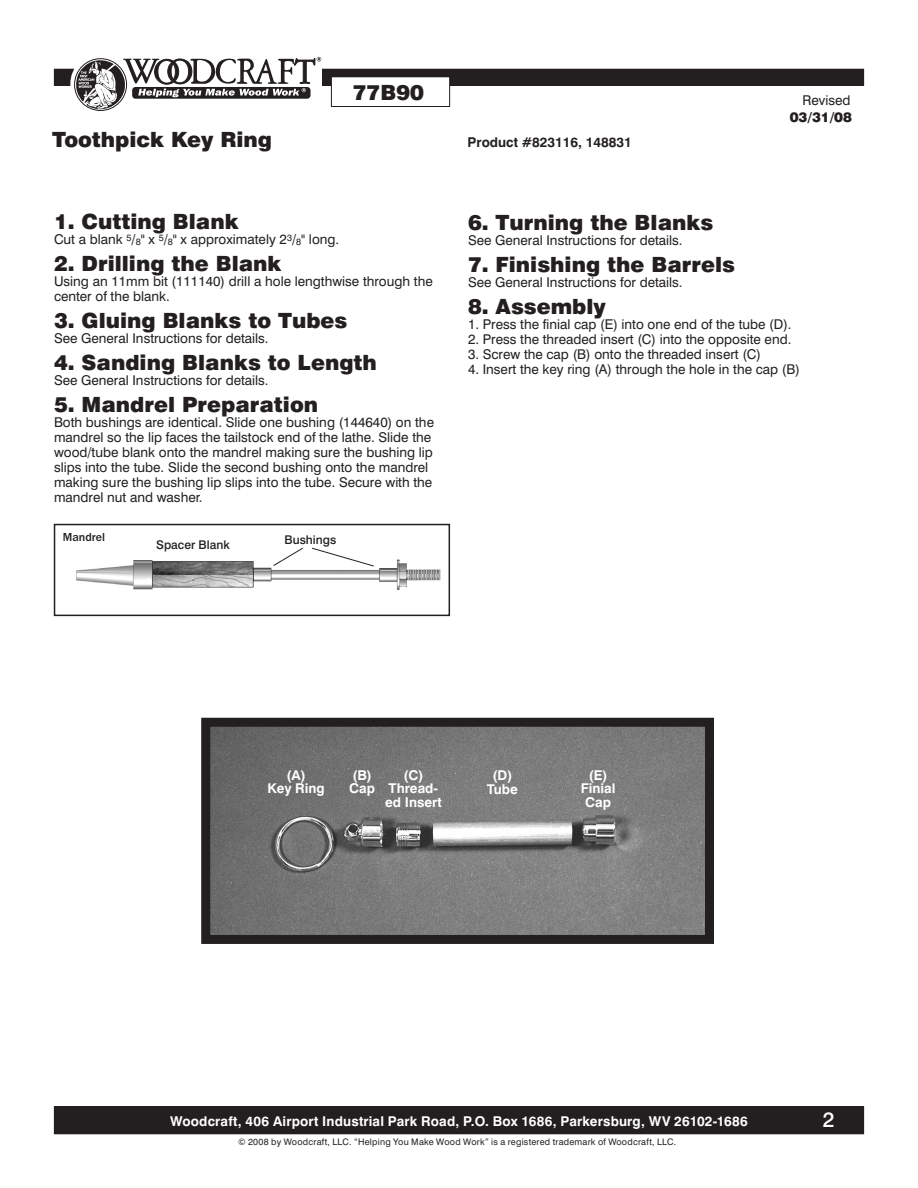
<style>
.page{position:relative;width:918px;height:1188px;background:#fff}
.page>*{position:absolute;margin:0;border:0;box-sizing:border-box;transform-origin:0 0}
.headline{font:900 21px "Swiss 721 BT";color:#231f20}
.headline-2{font:500 21px "Swiss 721 BT";color:#fff}
.Body_text{font:13.5px/15px "Swiss 721 BT";color:#231f20}
.call_out{font:700 13.5px/13.5px "Swiss 721 BT";letter-spacing:.01em;color:#fff}
.Body_text-2{font:700 13.5px "Swiss 721 BT";color:#231f20}
.Body_text-3{font:900 13.5px "Swiss 721 BT";color:#231f20}
.text{font:500 12px "Swiss 721 BT";color:#231f20}
.t1{font:12px "Franklin Gothic Mdm A";color:#231f20}
.Body_text-4{font:9px "Swiss 721 BT";letter-spacing:.025em;color:#231f20}
.s1{font-size:9.15px}
</style>
<div class="page">
<div style="left:54px;top:69px;width:810px;height:16px;background:#231f20"></div>
<div style="left:54px;top:69px;width:810px;height:17px;border:1px solid #231f20"></div>
<div style="left:331px;top:77px;width:119px;height:29px;background:#fff"></div>
<div style="left:331px;top:76px;width:119px;height:31px;border:1px solid #231f20"></div>
<div style="left:95px;top:54px;width:227px;height:50px;background:#fff"></div>
<svg style="left:70px;top:54px;width:61px;height:60px"></svg>
<svg style="left:76px;top:57px;width:245px;height:52px"></svg>
<div style="left:54px;top:1107px;width:810px;height:27px;background:#231f20"></div>
<div style="left:54px;top:1106px;width:810px;height:28px;border:1px solid #231f20"></div>
<img style="left:211px;top:728px;width:493px;height:206px">
<div style="left:201px;top:718px;width:513px;height:226px;border:9px solid #231f20"></div>
<img style="left:76px;top:559px;width:365px;height:31px">
<div style="left:54px;top:524px;width:396px;height:92px;border:2px solid #231f20"></div>
<svg style="left:273px;top:547px;width:31px;height:20px"></svg>
<svg style="left:311px;top:547px;width:64px;height:20px"></svg>
<p class="headline" style="left:353px;top:79px;width:73px">77B90</p>
<p class="headline" style="left:52px;top:127px;width:222px">Toothpick Key Ring</p>
<p class="Body_text-2" style="left:468px;top:134px;width:166px">Product #823116, 148831</p>
<p class="Body_text" style="left:802px;top:93px;width:49px">Revised</p>
<p class="Body_text-3" style="left:790px;top:109px;width:64px">03/31/08</p>
<p class="headline" style="left:54px;top:209px;width:186px">1. Cutting Blank</p>
<p class="Body_text" style="left:54px;top:232px;width:287px">Cut a blank <sup>5</sup>/<span class="s1">8</span>" x <sup>5</sup>/<span class="s1">8</span>" x approximately 2<sup>3</sup>/<span class="s1">8</span>" long.</p>
<p class="headline" style="left:54px;top:251px;width:229px">2. Drilling the Blank</p>
<p class="Body_text" style="left:54px;top:274px;width:380px">Using an 11mm bit (111140) drill a hole lengthwise through the center of the blank.</p>
<p class="headline" style="left:54px;top:308px;width:295px">3. Gluing Blanks to Tubes</p>
<p class="Body_text" style="left:54px;top:331px;width:216px">See General Instructions for details.</p>
<p class="headline" style="left:54px;top:350px;width:324px">4. Sanding Blanks to Length</p>
<p class="Body_text" style="left:54px;top:373px;width:216px">See General Instructions for details.</p>
<p class="headline" style="left:54px;top:392px;width:266px">5. Mandrel Preparation</p>
<p class="Body_text" style="left:54px;top:415px;width:382px">Both bushings are identical. Slide one bushing (144640) on the mandrel so the lip faces the tailstock end of the lathe. Slide the wood/tube blank onto the mandrel making sure the bushing lip slips into the tube. Slide the second bushing onto the mandrel making sure the bushing lip slips into the tube. Secure with the mandrel nut and washer.</p>
<p class="t1" style="left:63px;top:531px;width:44px">Mandrel</p>
<p class="text" style="left:156px;top:537px;width:75px">Spacer Blank</p>
<p class="text" style="left:285px;top:532px;width:53px">Bushings</p>
<p class="headline" style="left:468px;top:210px;width:247px">6. Turning the Blanks</p>
<p class="Body_text" style="left:468px;top:233px;width:216px">See General Instructions for details.</p>
<p class="headline" style="left:468px;top:252px;width:268px">7. Finishing the Barrels</p>
<p class="Body_text" style="left:468px;top:275px;width:216px">See General Instructions for details.</p>
<p class="headline" style="left:468px;top:294px;width:139px">8. Assembly</p>
<p class="Body_text" style="left:468px;top:317px;width:325px">1. Press the finial cap (E) into one end of the tube (D).</p>
<p class="Body_text" style="left:468px;top:332px;width:325px">2. Press the threaded insert (C) into the opposite end.</p>
<p class="Body_text" style="left:468px;top:347px;width:295px">3. Screw the cap (B) onto the threaded insert (C)</p>
<p class="Body_text" style="left:468px;top:362px;width:333px">4. Insert the key ring (A) through the hole in the cap (B)</p>
<p class="call_out" style="left:287px;top:768px;width:21px">(A)</p>
<p class="call_out" style="left:267px;top:782px;width:59px">Key Ring</p>
<p class="call_out" style="left:352px;top:768px;width:21px">(B)</p>
<p class="call_out" style="left:349px;top:782px;width:27px">Cap</p>
<p class="call_out" style="left:403px;top:768px;width:22px">(C)</p>
<p class="call_out" style="left:385px;top:782px;width:58px">Thread&shy;ed Insert</p>
<p class="call_out" style="left:493px;top:768px;width:21px">(D)</p>
<p class="call_out" style="left:487px;top:782px;width:32px">Tube</p>
<p class="call_out" style="left:589px;top:768px;width:20px">(E)</p>
<p class="call_out" style="left:581px;top:781px;width:36px;text-align:center">Finial<br>Cap</p>
<p class="call_out" style="left:170px;top:1114px;width:579px">Woodcraft, 406 Airport Industrial Park Road, P.O. Box 1686, Parkersburg, WV 26102-1686</p>
<p class="Body_text-4" style="left:238px;top:1136px;width:440px">© 2008 by Woodcraft, LLC. “Helping You Make Wood Work” is a registered trademark of Woodcraft, LLC.</p>
<p class="headline-2" style="left:823px;top:1107px;width:13px">2</p>
</div>
